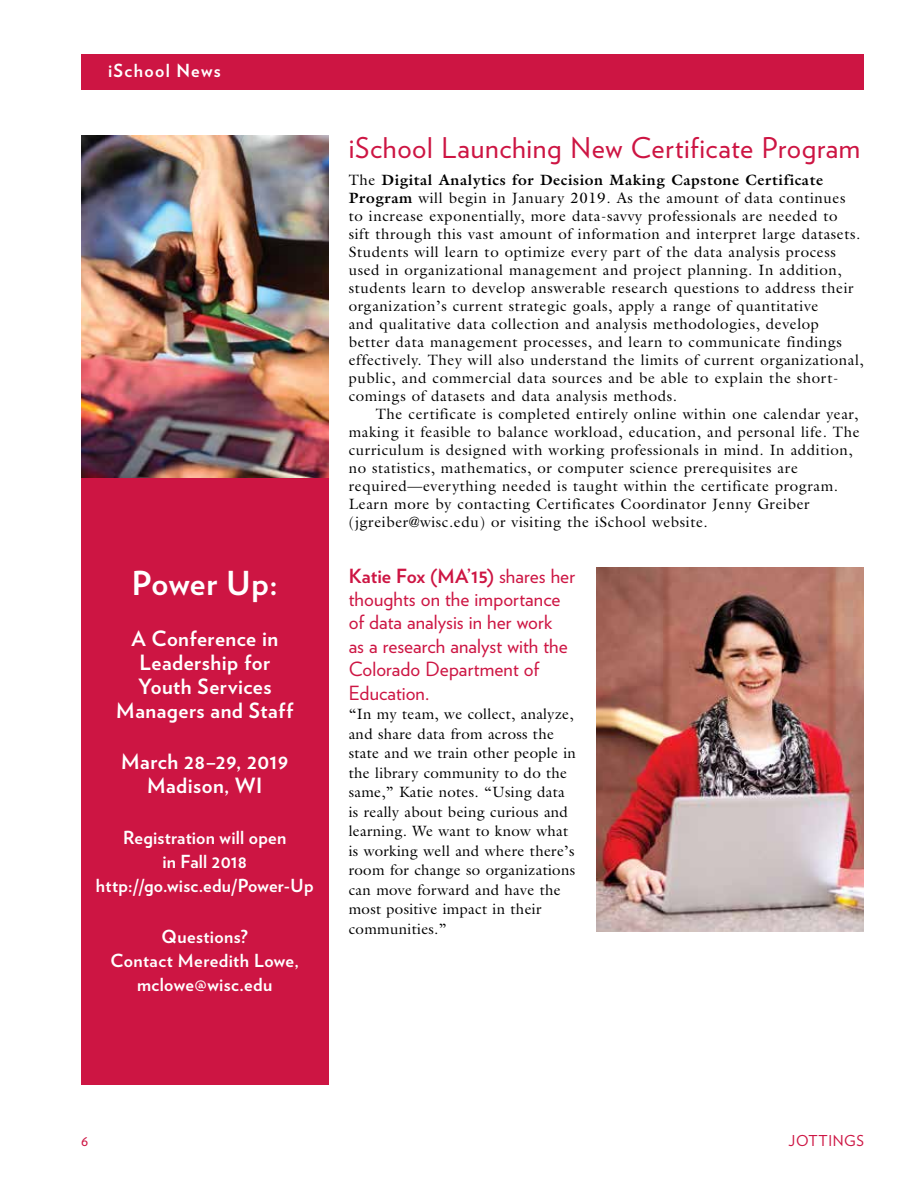
<style>
.page{position:relative;width:918px;height:1188px;background:#fff}
.page>*{position:absolute;margin:0;border:0;box-sizing:border-box;transform-origin:0 0}
.t1{font:700 33px "Verlag";letter-spacing:.01em;color:#fff}
.ls_headline_19pt{font:28.5px "Verlag";letter-spacing:.02em;color:#cd1543}
.t2{font:700 21px/24px "Verlag";letter-spacing:.025em;color:#fff;text-align:center}
.subhead{font:19.5px/23.4px "Verlag";letter-spacing:.005em;color:#cd1543}
.t3{font:700 18px/24px "Verlag";letter-spacing:.015em;color:#fff;text-align:center}
.t4{font:700 18px "Verlag";letter-spacing:.075em;color:#fff}
.ls_text{font:15px/18px "Galliard Std";letter-spacing:.04em;color:#000}
.ls_text-2{font:15px/19.5px "Galliard Std";letter-spacing:.02em;color:#000}
.t5{font:15px "Verlag";letter-spacing:.04em;color:#cd1543}
.s1{font-weight:700}
</style>
<div class="page">
<div style="left:81px;top:54px;width:783px;height:35px;background:#cd1543"></div>
<img style="left:596px;top:567px;width:268px;height:365px">
<div style="left:81px;top:474px;width:247px;height:611px;background:#cd1543"></div>
<img style="left:81px;top:135px;width:247px;height:342px">
<p class="t4" style="left:108px;top:57px;width:114px">iSchool News</p>
<p class="t1" style="left:132px;top:557px;width:147px">Power Up:</p>
<p class="t2" style="left:116px;top:625px;width:178px">A Conference in<br>Leadership for<br>Youth Services<br>Managers and Staff</p>
<p class="t2" style="left:121px;top:748px;width:169px">March 28–29, 2019<br>Madison, WI</p>
<p class="t3" style="left:96px;top:824px;width:219px">Registration will open<br>in Fall 2018 http://go.wisc.edu/Power-Up</p>
<p class="t3" style="left:111px;top:923px;width:190px">Questions?<br>Contact Meredith Lowe, mclowe@wisc.edu</p>
<p class="ls_headline_19pt" style="left:349px;top:126px;width:513px">iSchool Launching New Certificate Program</p>
<p class="ls_text" style="left:349px;top:170px;width:517px">The <span class="s1">Digital Analytics for Decision Making Capstone Certificate Program</span> will begin in January 2019. As the amount of data continues<br>to increase exponentially, more data-savvy professionals are needed to<br>sift through this vast amount of information and interpret large datasets.<br>Students will learn to optimize every part of the data analysis process used in organizational management and project planning. In addition, students learn to develop answerable research questions to address their organization’s current strategic goals, apply a range of quantitative<br>and qualitative data collection and analysis methodologies, develop<br>better data management processes, and learn to communicate findings effectively. They will also understand the limits of current organizational, public, and commercial data sources and be able to explain the short&shy;comings of datasets and data analysis methods.</p>
<p class="ls_text" style="left:349px;top:404px;width:512px;text-indent:27px">The certificate is completed entirely online within one calendar year, making it feasible to balance workload, education, and personal life. The curriculum is designed with working professionals in mind. In addition, no statistics, mathematics, or computer science prerequisites are required—everything needed is taught within the certificate program.<br>Learn more by contacting Certificates Coordinator Jenny Greiber (jgreiber@wisc.edu) or visiting the iSchool website.</p>
<p class="subhead" style="left:349px;top:563px;width:228px"><span class="s1">Katie Fox (MA’15)</span> shares her thoughts on the importance of data analysis in her work<br>as a research analyst with the<br>Colorado Department of<br>Education.</p>
<p class="ls_text-2" style="left:349px;top:704px;width:229px">“In my team, we collect, analyze, and share data from across the state and we train other people in the library community to do the same,” Katie notes. “Using data is really about being curious and learning. We want to know what is working well and where there’s room for change so organizations can move forward and have the most positive impact in their communities.”</p>
<p class="t5" style="left:81px;top:1129px;width:9px">6</p>
<p class="t5" style="left:789px;top:1129px;width:77px">JOTTINGS</p>
</div>
